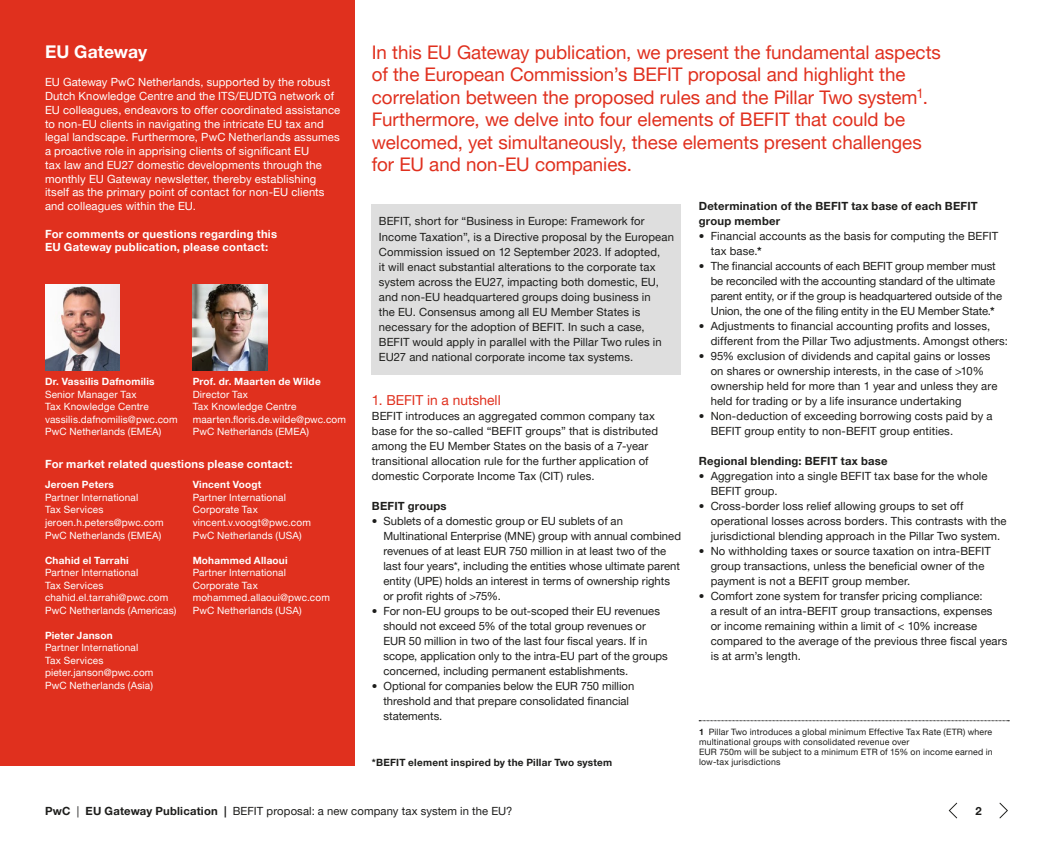
<style>
.page{position:relative;width:1053px;height:851px;background:#fff}
.page>*{position:absolute;margin:0;border:0;box-sizing:border-box;transform-origin:0 0}
.t1{font:18.75px/22.5px "Helvetica Neue LT Pro";letter-spacing:-.005em;color:#e0301e}
.t2{font:700 17.5px "Helvetica Neue LT Pro";color:#fff}
.t3{font:13.75px "Helvetica Neue LT Pro";color:#e0301e}
.t4{font:11.25px/15px "Helvetica Neue LT Pro";letter-spacing:.01em;color:#1d1d1b}
.t5{font:11.25px/13.8px "Helvetica Neue LT Pro";letter-spacing:.01em;color:#fff}
.t6{font:11.25px/15px "Helvetica Neue LT Pro";letter-spacing:-.01em;color:#1d1d1b}
.t7{font:700 11.25px/13.8px "Helvetica Neue LT Pro";letter-spacing:.02em;color:#fff}
.t8{font:700 11.25px/15px "Helvetica Neue LT Pro";letter-spacing:.02em;color:#1d1d1b}
.t9{font:10px/12.5px "Helvetica Neue LT Pro";letter-spacing:.015em;color:#fff}
.t10{font:700 10px "Helvetica Neue LT Pro";letter-spacing:.025em;color:#fff}
.t11{font:700 10px "Helvetica Neue LT Pro";letter-spacing:.025em;color:#1d1d1b}
.t12{font:8.75px/10px "Helvetica Neue LT Pro";letter-spacing:.02em;color:#1d1d1b}
.s1{font-weight:700}
</style>
<div class="page">
<svg style="left:948px;top:802px;width:9px;height:16px"></svg>
<svg style="left:999px;top:802px;width:8px;height:16px"></svg>
<div style="left:0;top:0;width:354px;height:765px;background:#e0301e"></div>
<img style="left:45px;top:284px;width:75px;height:86px">
<img style="left:193px;top:284px;width:74px;height:86px">
<div style="left:372px;top:205px;width:309px;height:169px;background:#dedede"></div>
<svg style="left:699px;top:720px;width:310px;height:1px"></svg>
<h2 class="t2" style="left:45px;top:40px;width:104px">EU Gateway</h2>
<p class="t5" style="left:45px;top:75px;width:297px">EU Gateway PwC Netherlands, supported by the robust Dutch Knowledge Centre and the ITS/EUDTG network of EU colleagues, endeavors to offer coordinated assistance to non-EU clients in navigating the intricate EU tax and legal landscape. Furthermore, PwC Netherlands assumes a proactive role in apprising clients of significant EU<br>tax law and EU27 domestic developments through the monthly EU Gateway newsletter, thereby establishing itself as the primary point of contact for non-EU clients and colleagues within the EU.</p>
<p class="t7" style="left:45px;top:226px;width:233px">For comments or questions regarding this<br>EU Gateway publication, please contact:</p>
<p class="t10" style="left:45px;top:375px;width:111px">Dr. Vassilis Dafnomilis</p>
<p class="t9" style="left:45px;top:388px;width:134px">Senior Manager Tax<br>Tax Knowledge Centre vassilis.dafnomilis@pwc.com<br>PwC Netherlands (EMEA)</p>
<p class="t10" style="left:193px;top:375px;width:130px">Prof. dr. Maarten de Wilde</p>
<p class="t9" style="left:193px;top:388px;width:155px">Director Tax<br>Tax Knowledge Centre maarten.floris.de.wilde@pwc.com<br>PwC Netherlands (EMEA)</p>
<p class="t7" style="left:45px;top:457px;width:249px">For market related questions please contact:</p>
<p class="t10" style="left:45px;top:478px;width:70px">Jeroen Peters</p>
<p class="t9" style="left:45px;top:491px;width:120px">Partner International<br>Tax Services jeroen.h.peters@pwc.com<br>PwC Netherlands (EMEA)</p>
<p class="t10" style="left:45px;top:553px;width:85px">Chahid el Tarrahi</p>
<p class="t9" style="left:45px;top:566px;width:133px">Partner International<br>Tax Services chahid.el.tarrahi@pwc.com<br>PwC Netherlands (Americas)</p>
<p class="t10" style="left:45px;top:628px;width:69px">Pieter Janson</p>
<p class="t9" style="left:45px;top:641px;width:110px">Partner International<br>Tax Services pieter.janson@pwc.com<br>PwC Netherlands (Asia)</p>
<p class="t10" style="left:193px;top:478px;width:70px">Vincent Voogt</p>
<p class="t9" style="left:193px;top:491px;width:120px">Partner International<br>Corporate Tax vincent.v.voogt@pwc.com<br>PwC Netherlands (USA)</p>
<p class="t10" style="left:193px;top:553px;width:96px">Mohammed Allaoui</p>
<p class="t9" style="left:193px;top:566px;width:139px">Partner International<br>Corporate Tax mohammed.allaoui@pwc.com<br>PwC Netherlands (USA)</p>
<p class="t1" style="left:372px;top:40px;width:570px">In this EU Gateway publication, we present the fundamental aspects of the European Commission’s BEFIT proposal and highlight the correlation between the proposed rules and the Pillar Two system<sup>1</sup>.<br>Furthermore, we delve into four elements of BEFIT that could be welcomed, yet simultaneously, these elements present challenges for EU and non-EU companies.</p>
<p class="t4" style="left:379px;top:214px;width:296px">BEFIT, short for “Business in Europe: Framework for Income Taxation”, is a Directive proposal by the European Commission issued on 12 September 2023. If adopted,<br>it will enact substantial alterations to the corporate tax system across the EU27, impacting both domestic, EU, and non-EU headquartered groups doing business in<br>the EU. Consensus among all EU Member States is necessary for the adoption of BEFIT. In such a case, BEFIT would apply in parallel with the Pillar Two rules in EU27 and national corporate income tax systems.</p>
<p class="t3" style="left:372px;top:392px;width:130px">1. BEFIT in a nutshell</p>
<p class="t4" style="left:372px;top:408px;width:287px">BEFIT introduces an aggregated common company tax base for the so-called “BEFIT groups” that is distributed among the EU Member States on the basis of a 7-year transitional allocation rule for the further application of domestic Corporate Income Tax (CIT) rules.</p>
<p class="t8" style="left:372px;top:498px;width:76px">BEFIT groups</p>
<p class="t4" style="left:383px;top:513px;width:299px;text-indent:-12px">• Sublets of a domestic group or EU sublets of an Multinational Enterprise (MNE) group with annual combined revenues of at least EUR 750 million in at least two of the last four years*, including the entities whose ultimate parent entity (UPE) holds an interest in terms of ownership rights or profit rights of &gt;75%.</p>
<p class="t4" style="left:383px;top:603px;width:286px;text-indent:-12px">• For non-EU groups to be out-scoped their EU revenues should not exceed 5% of the total group revenues or EUR 50 million in two of the last four fiscal years. If in scope, application only to the intra-EU part of the groups concerned, including permanent establishments.</p>
<p class="t4" style="left:383px;top:678px;width:252px;text-indent:-12px">• Optional for companies below the EUR 750 million threshold and that prepare consolidated financial statements.</p>
<p class="t11" style="left:372px;top:755px;width:242px">*BEFIT element inspired by the Pillar Two system</p>
<p class="t8" style="left:698px;top:198px;width:280px">Determination of the BEFIT tax base of each BEFIT group member</p>
<p class="t4" style="left:710px;top:228px;width:289px;text-indent:-12px">• Financial accounts as the basis for computing the BEFIT tax base.<span class="s1">*</span></p>
<p class="t6" style="left:710px;top:258px;width:293px;text-indent:-12px">• The financial accounts of each BEFIT group member must be reconciled with the accounting standard of the ultimate parent entity, or if the group is headquartered outside of the Union, the one of the filing entity in the EU Member State.<span class="s1">*</span></p>
<p class="t4" style="left:710px;top:318px;width:299px;text-indent:-12px">• Adjustments to financial accounting profits and losses, different from the Pillar Two adjustments. Amongst others:</p>
<p class="t4" style="left:710px;top:348px;width:288px;text-indent:-12px">• 95% exclusion of dividends and capital gains or losses on shares or ownership interests, in the case of &gt;10% ownership held for more than 1 year and unless they are held for trading or by a life insurance undertaking</p>
<p class="t4" style="left:710px;top:408px;width:283px;text-indent:-12px">• Non-deduction of exceeding borrowing costs paid by a<br>BEFIT group entity to non-BEFIT group entities.</p>
<p class="t8" style="left:698px;top:453px;width:190px">Regional blending: BEFIT tax base</p>
<p class="t4" style="left:710px;top:468px;width:278px;text-indent:-12px">• Aggregation into a single BEFIT tax base for the whole<br>BEFIT group.</p>
<p class="t4" style="left:710px;top:498px;width:297px;text-indent:-12px">• Cross-border loss relief allowing groups to set off operational losses across borders. This contrasts with the jurisdictional blending approach in the Pillar Two system.</p>
<p class="t4" style="left:710px;top:543px;width:282px;text-indent:-12px">• No withholding taxes or source taxation on intra-BEFIT group transactions, unless the beneficial owner of the payment is not a BEFIT group member.</p>
<p class="t4" style="left:710px;top:588px;width:298px;text-indent:-12px">• Comfort zone system for transfer pricing compliance:<br>a result of an intra-BEFIT group transactions, expenses<br>or income remaining within a limit of &lt; 10% increase compared to the average of the previous three fiscal years is at arm’s length.</p>
<p class="t12" style="left:699px;top:727px;width:295px"><span class="s1">1</span> Pillar Two introduces a global minimum Effective Tax Rate (ETR) where multinational groups with consolidated revenue over<br>EUR 750m will be subject to a minimum ETR of 15% on income earned in low-tax jurisdictions</p>
<p class="t4" style="left:45px;top:802px;width:469px"><span class="s1">PwC</span> | <span class="s1">EU Gateway Publication |</span> BEFIT proposal: a new company tax system in the EU?</p>
<p class="t8" style="left:975px;top:802px;width:8px">2</p>
</div>
